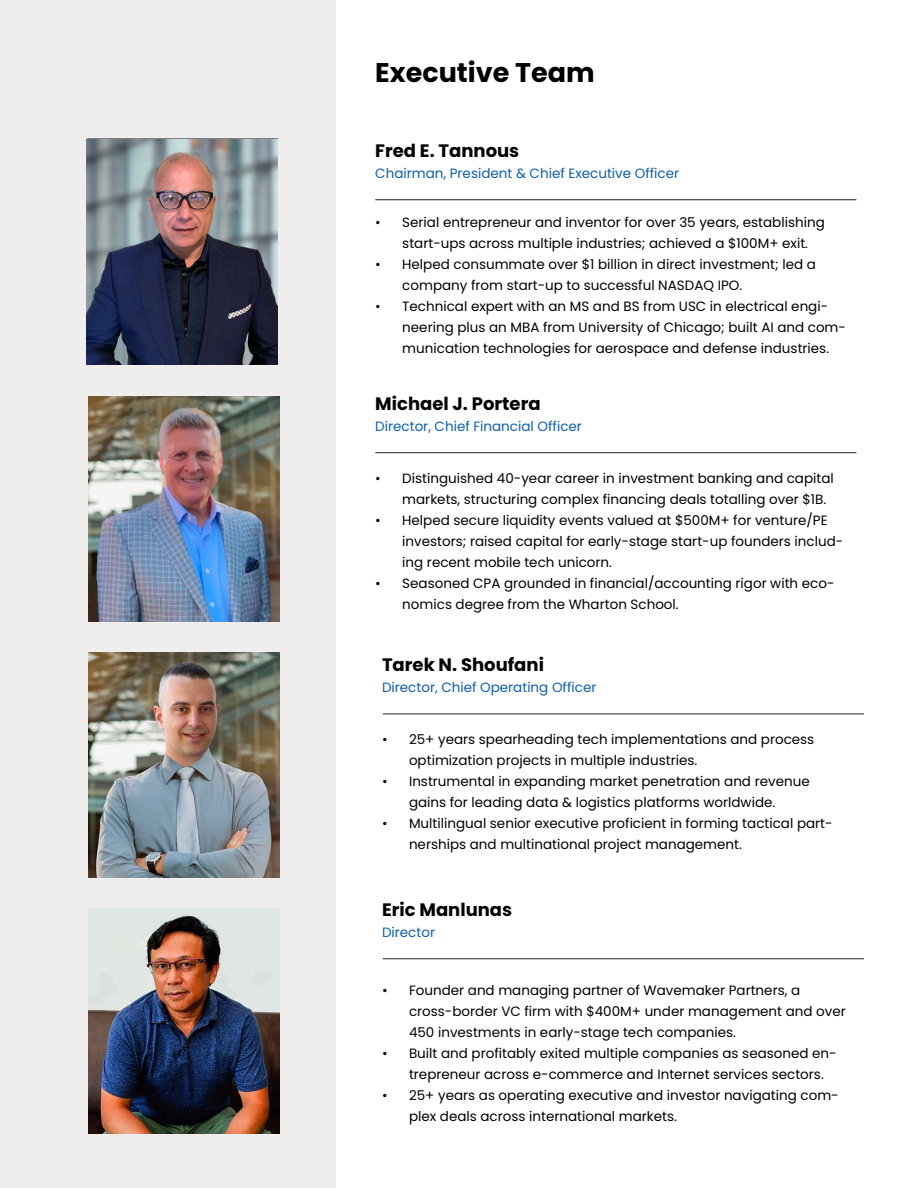
<style>
.page{position:relative;width:918px;height:1188px;background:#fff}
.page>*{position:absolute;margin:0;border:0;box-sizing:border-box;transform-origin:0 0}
.t1{font:700 27px "Poppins";color:#000001}
.t2{font:700 18px "Poppins";color:#000001}
.t3{font:13.5px/21px "Poppins";color:#000001}
.t4{font:13.5px "Poppins";color:#0e5eac}
</style>
<div class="page">
<div style="left:0;top:0;width:336px;height:1188px;background:#efeeed"></div>
<hr style="left:375px;top:452px;width:481px;height:1px;background:#231f20">
<hr style="left:383px;top:958px;width:481px;height:1px;background:#231f20">
<hr style="left:383px;top:714px;width:481px;height:1px;background:#231f20">
<img style="left:87px;top:140px;width:190px;height:225px">
<hr style="left:375px;top:199px;width:481px;height:1px;background:#231f20">
<img style="left:89px;top:396px;width:191px;height:226px">
<img style="left:89px;top:653px;width:191px;height:225px">
<img style="left:89px;top:909px;width:191px;height:225px">
<p class="t1" style="left:375px;top:57px;width:221px">Executive Team</p>
<p class="t2" style="left:375px;top:140px;width:146px">Fred E. Tannous</p>
<p class="t4" style="left:375px;top:165px;width:305px">Chairman, President &amp; Chief Executive Officer</p>
<p class="t3" style="left:402px;top:212px;width:424px;text-indent:-27px">• Serial entrepreneur and inventor for over 35 years, establishing start-ups across multiple industries; achieved a $100M+ exit.</p>
<p class="t3" style="left:402px;top:254px;width:415px;text-indent:-27px">• Helped consummate over $1 billion in direct investment; led a company from start-up to successful NASDAQ IPO.</p>
<p class="t3" style="left:402px;top:296px;width:445px;text-indent:-27px">• Technical expert with an MS and BS from USC in electrical engi&shy;neering plus an MBA from University of Chicago; built AI and com&shy;munication technologies for aerospace and defense industries.</p>
<p class="t2" style="left:375px;top:393px;width:167px">Michael J. Portera</p>
<p class="t4" style="left:375px;top:418px;width:208px">Director, Chief Financial Officer</p>
<p class="t3" style="left:402px;top:468px;width:433px;text-indent:-27px">• Distinguished 40-year career in investment banking and capital markets, structuring complex financing deals totalling over $1B.</p>
<p class="t3" style="left:402px;top:510px;width:442px;text-indent:-27px">• Helped secure liquidity events valued at $500M+ for venture/PE investors; raised capital for early-stage start-up founders includ&shy;ing recent mobile tech unicorn.</p>
<p class="t3" style="left:402px;top:573px;width:434px;text-indent:-27px">• Seasoned CPA grounded in financial/accounting rigor with eco&shy;nomics degree from the Wharton School.</p>
<p class="t2" style="left:382px;top:654px;width:163px">Tarek N. Shoufani</p>
<p class="t4" style="left:382px;top:680px;width:216px">Director, Chief Operating Officer</p>
<p class="t3" style="left:409px;top:729px;width:407px;text-indent:-27px">• 25+ years spearheading tech implementations and process optimization projects in multiple industries.</p>
<p class="t3" style="left:382px;top:771px;width:429px;text-align:center">• Instrumental in expanding market penetration and revenue gains for leading data &amp; logistics platforms worldwide.</p>
<p class="t3" style="left:409px;top:813px;width:425px;text-indent:-27px">• Multilingual senior executive proficient in forming tactical part&shy;nerships and multinational project management.</p>
<p class="t2" style="left:382px;top:899px;width:132px">Eric Manlunas</p>
<p class="t4" style="left:382px;top:924px;width:55px">Director</p>
<p class="t3" style="left:409px;top:979px;width:438px;text-indent:-27px">• Founder and managing partner of Wavemaker Partners, a cross-border VC firm with $400M+ under management and over<br>450 investments in early-stage tech companies.</p>
<p class="t3" style="left:409px;top:1042px;width:429px;text-indent:-27px">• Built and profitably exited multiple companies as seasoned en&shy;trepreneur across e-commerce and Internet services sectors.</p>
<p class="t3" style="left:409px;top:1084px;width:431px;text-indent:-27px">• 25+ years as operating executive and investor navigating com&shy;plex deals across international markets.</p>
</div>
